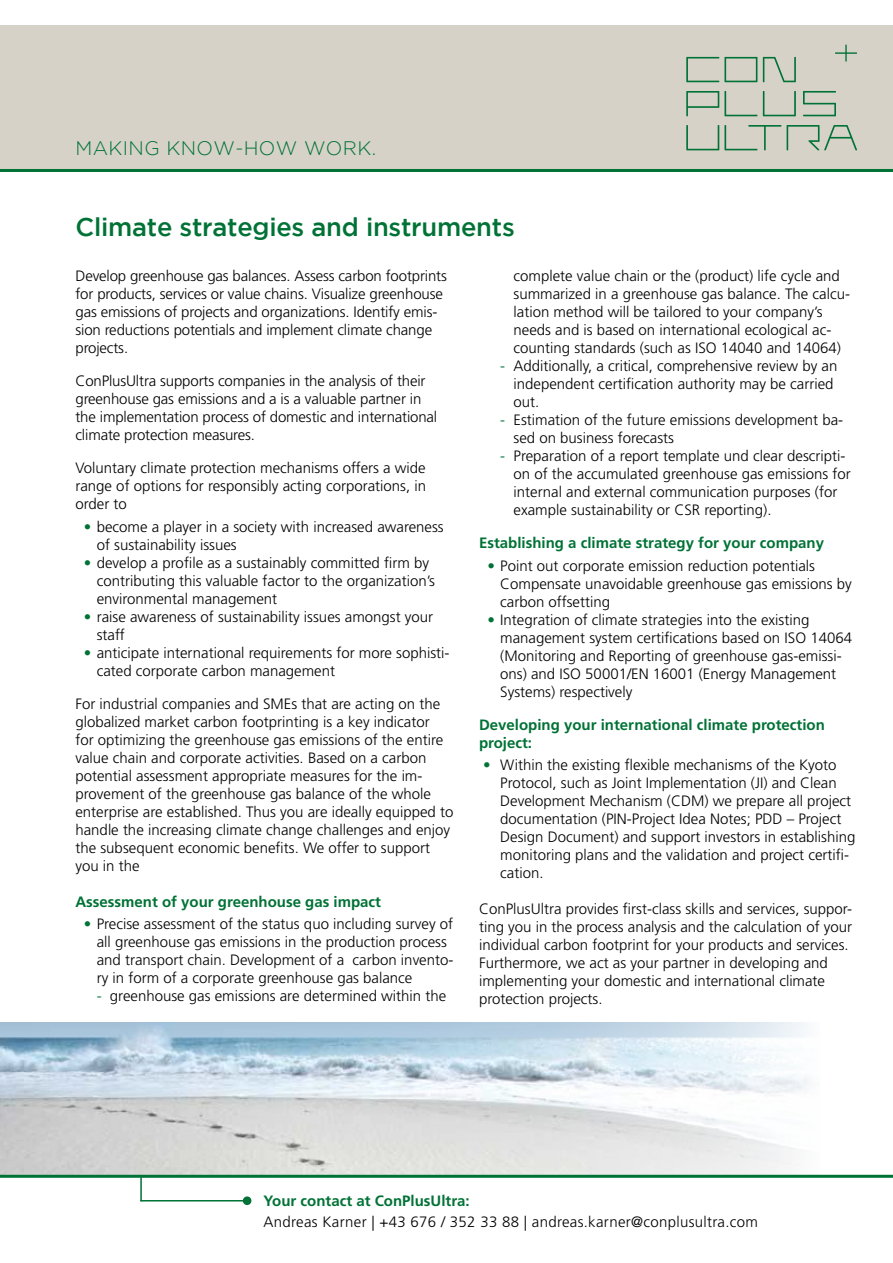
<style>
.page{position:relative;width:893px;height:1263px;background:#fff}
.page>*{position:absolute;margin:0;border:0;box-sizing:border-box;transform-origin:0 0}
.t1{font:500 25.5px "Gotham";letter-spacing:-.01em;color:#007236}
.t2{font:300 19.5px "Gotham";letter-spacing:.02em;color:#007236}
.t3{font:300 15px/18px "Frutiger LT";color:#000}
.t4{font:700 15px/18px "Frutiger LT";color:#007236}
.t5{font:300 15px "Frutiger LT";letter-spacing:.02em;color:#000}
.s1{color:#007236}
</style>
<div class="page">
<img style="left:0;top:1022px;width:819px;height:153px">
<hr style="left:0;top:1175px;width:893px;height:3px;background:#007236">
<hr style="left:140px;top:1176px;width:2px;height:25px;background:#007236">
<hr style="left:140px;top:1200px;width:106px;height:1px;background:#007236">
<div style="left:244px;top:1197px;width:7px;height:7px;background:#007236;border-radius:50%"></div>
<div style="left:243px;top:1196px;width:8px;height:9px;border:2px solid #007236;border-radius:50%"></div>
<div style="left:0;top:26px;width:893px;height:143px;background:#d7d2c8"></div>
<svg style="left:686px;top:125px;width:95px;height:25px"></svg>
<svg style="left:787px;top:125px;width:70px;height:25px"></svg>
<svg style="left:686px;top:91px;width:71px;height:25px"></svg>
<svg style="left:763px;top:91px;width:33px;height:25px"></svg>
<svg style="left:803px;top:91px;width:33px;height:25px"></svg>
<svg style="left:763px;top:57px;width:33px;height:25px"></svg>
<svg style="left:686px;top:57px;width:71px;height:25px"></svg>
<svg style="left:835px;top:45px;width:22px;height:17px"></svg>
<hr style="left:0;top:169px;width:893px;height:3px;background:#007236">
<h2 class="t2" style="left:75px;top:137px;width:302px">MAKING KNOW-HOW WORK.</h2>
<h1 class="t1" style="left:75px;top:213px;width:441px">Climate strategies and instruments</h1>
<p class="t3" style="left:75px;top:267px;width:373px">Develop greenhouse gas balances. Assess carbon footprints for products, services or value chains. Visualize greenhouse gas emissions of projects and organizations. Identify emis&shy;sion reductions potentials and implement climate change projects.</p>
<p class="t3" style="left:75px;top:372px;width:363px">ConPlusUltra supports companies in the analysis of their greenhouse gas emissions and a is a valuable partner in the implementation process of domestic and international climate protection measures.</p>
<p class="t3" style="left:75px;top:459px;width:352px;text-align:justify">Voluntary climate protection mechanisms offers a wide range of options for responsibly acting corporations, in order to</p>
<p class="t3" style="left:97px;top:518px;width:348px;text-indent:-13px"><span class="s1">•</span> become a player in a society with increased awareness of sustainability issues</p>
<p class="t3" style="left:97px;top:554px;width:340px;text-indent:-13px"><span class="s1">•</span> develop a profile as a sustainably committed firm by contributing this valuable factor to the organization’s environmental management</p>
<p class="t3" style="left:97px;top:608px;width:338px;text-indent:-13px"><span class="s1">•</span> raise awareness of sustainability issues amongst your staff</p>
<p class="t3" style="left:97px;top:644px;width:354px;text-indent:-13px"><span class="s1">•</span> anticipate international requirements for more sophisti&shy;cated corporate carbon management</p>
<p class="t3" style="left:75px;top:695px;width:379px">For industrial companies and SMEs that are acting on the globalized market carbon footprinting is a key indicator<br>for optimizing the greenhouse gas emissions of the entire value chain and corporate activities. Based on a carbon potential assessment appropriate measures for the im&shy;provement of the greenhouse gas balance of the whole enterprise are established. Thus you are ideally equipped to handle the increasing climate change challenges and enjoy the subsequent economic benefits. We offer to support you in the</p>
<p class="t4" style="left:75px;top:893px;width:307px">Assessment of your greenhouse gas impact</p>
<p class="t3" style="left:97px;top:915px;width:358px;text-indent:-13px"><span class="s1">•</span> Precise assessment of the status quo including survey of all greenhouse gas emissions in the production process and transport chain. Development of a carbon invento&shy;ry in form of a corporate greenhouse gas balance</p>
<p class="t3" style="left:97px;top:987px;width:351px"><span class="s1">-</span> greenhouse gas emissions are determined within the</p>
<p class="t3" style="left:513px;top:267px;width:338px">complete value chain or the (product) life cycle and summarized in a greenhouse gas balance. The calcu&shy;lation method will be tailored to your company’s needs and is based on international ecological ac&shy;counting standards (such as ISO 14040 and 14064)</p>
<p class="t3" style="left:513px;top:357px;width:325px;text-indent:-13px"><span class="s1">-</span> Additionally, a critical, comprehensive review by an independent certification authority may be carried out.</p>
<p class="t3" style="left:513px;top:411px;width:331px;text-indent:-13px"><span class="s1">-</span> Estimation of the future emissions development ba&shy;sed on business forecasts</p>
<p class="t3" style="left:513px;top:447px;width:339px;text-indent:-13px"><span class="s1">-</span> Preparation of a report template und clear descripti&shy;on of the accumulated greenhouse gas emissions for internal and external communication purposes (for example sustainability or CSR reporting).</p>
<p class="t4" style="left:479px;top:534px;width:347px">Establishing a climate strategy for your company</p>
<p class="t3" style="left:500px;top:557px;width:353px;text-indent:-13px"><span class="s1">•</span> Point out corporate emission reduction potentials<br>Compensate unavoidable greenhouse gas emissions by carbon offsetting</p>
<p class="t3" style="left:500px;top:611px;width:353px;text-indent:-13px"><span class="s1">•</span> Integration of climate strategies into the existing management system certifications based on ISO 14064 (Monitoring and Reporting of greenhouse gas-emissi&shy;ons) and ISO 50001/EN 16001 (Energy Management Systems) respectively</p>
<p class="t4" style="left:479px;top:716px;width:347px">Developing your international climate protection project:</p>
<p class="t3" style="left:500px;top:756px;width:357px;text-indent:-17px"><span class="s1">•</span> Within the existing flexible mechanisms of the Kyoto Protocol, such as Joint Implementation (JI) and Clean Development Mechanism (CDM) we prepare all project documentation (PIN-Project Idea Notes; PDD – Project Design Document) and support investors in establishing monitoring plans and the validation and project certifi&shy;cation.</p>
<p class="t3" style="left:479px;top:900px;width:375px">ConPlusUltra provides first-class skills and services, suppor&shy;ting you in the process analysis and the calculation of your individual carbon footprint for your products and services.<br>Furthermore, we act as your partner in developing and implementing your domestic and international climate protection projects.</p>
<p class="t4" style="left:264px;top:1192px;width:208px">Your contact at ConPlusUltra:</p>
<p class="t5" style="left:264px;top:1213px;width:496px">Andreas Karner | +43 676 / 352 33 88 | andreas.karner@conplusultra.com</p>
</div>
